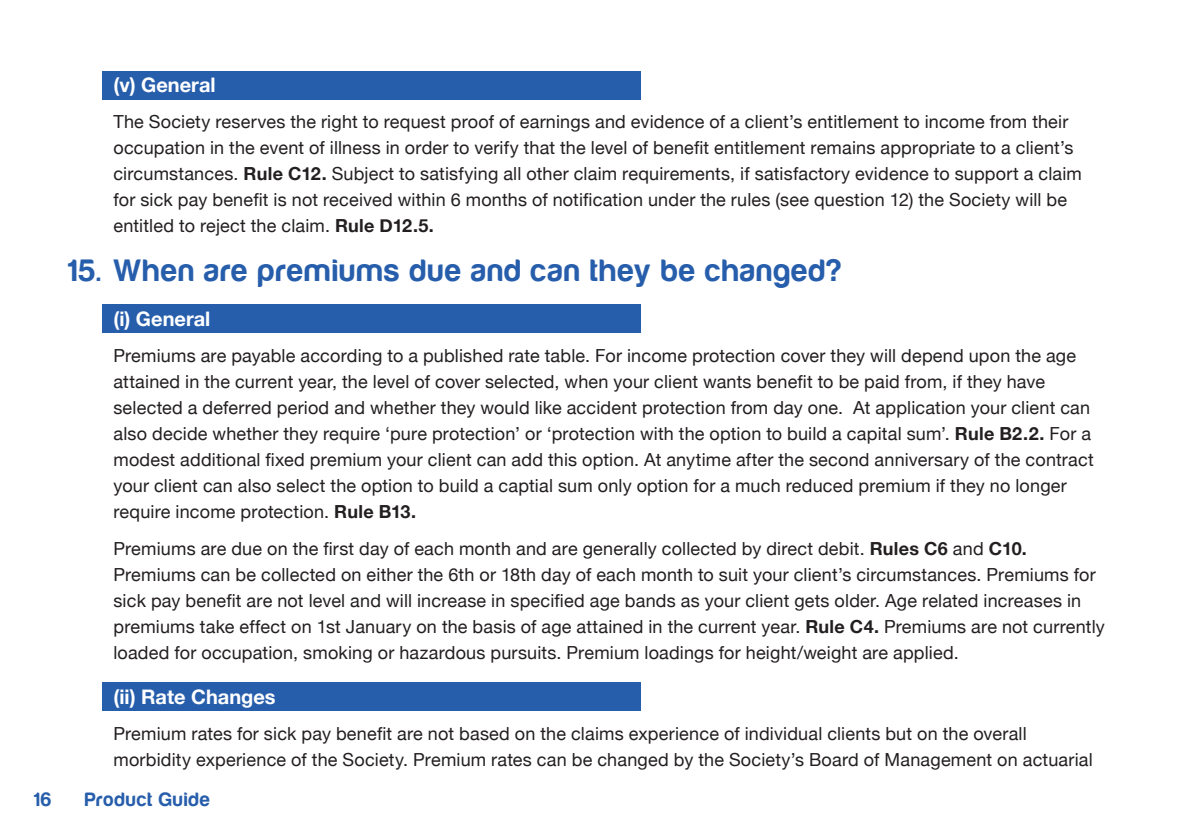
<style>
.page{position:relative;width:1191px;height:840px;background:#fff}
.page>*{position:absolute;margin:0;border:0;box-sizing:border-box;transform-origin:0 0}
.t1{font:32px "Harabara";letter-spacing:.06em;color:#275eac}
.t2{font:700 20px "Helvetica Neue";color:#fff}
.t3{font:20px "Harabara";letter-spacing:.065em;color:#275eac}
.t4{font:18px/26px "Helvetica Neue";letter-spacing:.01em;color:#231f20}
.s1{font-weight:700}
</style>
<div class="page">
<div style="left:102px;top:71px;width:539px;height:28px;background:#275eac"></div>
<div style="left:102px;top:304px;width:539px;height:28px;background:#275eac"></div>
<div style="left:102px;top:682px;width:539px;height:28px;background:#275eac"></div>
<p class="t2" style="left:113px;top:73px;width:104px">(v) General</p>
<p class="t4" style="left:113px;top:109px;width:970px">The Society reserves the right to request proof of earnings and evidence of a client’s entitlement to income from their occupation in the event of illness in order to verify that the level of benefit entitlement remains appropriate to a client’s circumstances. <span class="s1">Rule C12.</span> Subject to satisfying all other claim requirements, if satisfactory evidence to support a claim for sick pay benefit is not received within 6 months of notification under the rules (see question 12) the Society will be entitled to reject the claim. <span class="s1">Rule D12.5.</span></p>
<h1 class="t1" style="left:68px;top:254px;width:775px">15. When are premiums due and can they be changed?</h1>
<p class="t2" style="left:113px;top:306px;width:98px">(i) General</p>
<p class="t4" style="left:113px;top:342px;width:981px">Premiums are payable according to a published rate table. For income protection cover they will depend upon the age attained in the current year, the level of cover selected, when your client wants benefit to be paid from, if they have selected a deferred period and whether they would like accident protection from day one. At application your client can also decide whether they require ‘pure protection’ or ‘protection with the option to build a capital sum’. <span class="s1">Rule B2.2.</span> For a modest additional fixed premium your client can add this option. At anytime after the second anniversary of the contract your client can also select the option to build a captial sum only option for a much reduced premium if they no longer require income protection. <span class="s1">Rule B13.</span></p>
<p class="t4" style="left:113px;top:535px;width:993px">Premiums are due on the first day of each month and are generally collected by direct debit. <span class="s1">Rules C6</span> and <span class="s1">C10.<br></span>Premiums can be collected on either the 6th or 18th day of each month to suit your client’s circumstances. Premiums for sick pay benefit are not level and will increase in specified age bands as your client gets older. Age related increases in premiums take effect on 1st January on the basis of age attained in the current year. <span class="s1">Rule C4.</span> Premiums are not currently loaded for occupation, smoking or hazardous pursuits. Premium loadings for height/weight are applied.</p>
<p class="t2" style="left:113px;top:684px;width:164px">(ii) Rate Changes</p>
<p class="t4" style="left:113px;top:719px;width:981px">Premium rates for sick pay benefit are not based on the claims experience of individual clients but on the overall morbidity experience of the Society. Premium rates can be changed by the Society’s Board of Management on actuarial</p>
<p class="t3" style="left:34px;top:788px;width:19px">16</p>
<p class="t3" style="left:85px;top:788px;width:126px">Product Guide</p>
</div>
